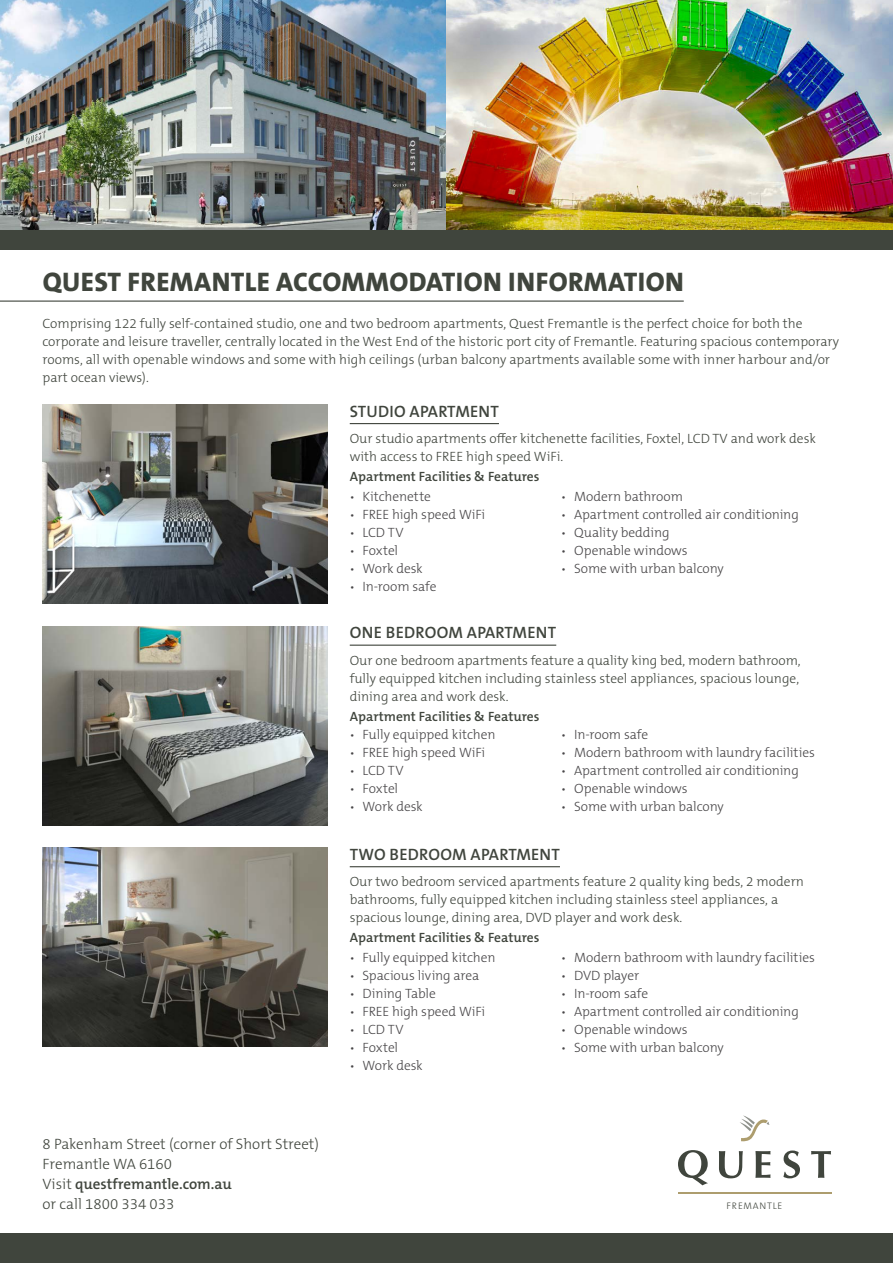
<style>
.page{position:relative;width:893px;height:1263px;background:#fff}
.page>*{position:absolute;margin:0;border:0;box-sizing:border-box;transform-origin:0 0}
.t1{font:800 27px "The Mix B W8";letter-spacing:.015em;color:#40453d}
.t2{font:600 16.5px "The Mix B W6";letter-spacing:.015em;color:#40453d}
.t3{font:300 15px/19.5px "The Mix B W3";color:#40453d}
.t4{font:600 15px "The Mix B W6";color:#40453d}
.t5{font:300 13.5px/18px "The Mix B W3";color:#40453d}
.t6{font:300 13.5px "The Mix B W3";letter-spacing:-.005em;color:#484648}
.t7{font:600 13.5px "The Mix B W6";color:#40453d}
.t8{font:300 9.6px "The Mix B W3";letter-spacing:.085em;color:#40453d}
.s1{font-family:"The Mix Os F";font-size:12px}
.s2{font-family:"The Mix B W3";font-weight:300}
</style>
<div class="page">
<hr style="left:0;top:301px;width:684px;height:1px;background:#40453d">
<hr style="left:350px;top:423px;width:149px;height:1px;background:#40453d">
<hr style="left:350px;top:645px;width:206px;height:1px;background:#40453d">
<hr style="left:350px;top:866px;width:210px;height:1px;background:#40453d">
<img style="left:0;top:0;width:446px;height:230px">
<img style="left:43px;top:404px;width:285px;height:199px">
<img style="left:43px;top:626px;width:285px;height:199px">
<img style="left:43px;top:847px;width:285px;height:200px">
<img style="left:446px;top:0;width:447px;height:230px">
<div style="left:0;top:230px;width:893px;height:20px;background:#40453d"></div>
<div style="left:0;top:1233px;width:893px;height:30px;background:#40453d"></div>
<svg style="left:740px;top:1115px;width:29px;height:27px"></svg>
<svg style="left:678px;top:1150px;width:30px;height:35px"></svg>
<svg style="left:719px;top:1151px;width:24px;height:27px"></svg>
<svg style="left:755px;top:1151px;width:15px;height:27px"></svg>
<svg style="left:783px;top:1150px;width:17px;height:28px"></svg>
<svg style="left:811px;top:1151px;width:20px;height:27px"></svg>
<hr style="left:678px;top:1192px;width:153px;height:1px;background:#ad9d6e">
<h1 class="t1" style="left:43px;top:265px;width:642px">QUEST FREMANTLE ACCOMMODATION INFORMATION</h1>
<p class="t5" style="left:43px;top:314px;width:798px">Comprising 122 fully self-contained studio, one and two bedroom apartments, Quest Fremantle is the perfect choice for both the corporate and leisure traveller, centrally located in the West End of the historic port city of Fremantle. Featuring spacious contemporary rooms, all with openable windows and some with high ceilings (urban balcony apartments available some with inner harbour and/or part ocean views).</p>
<p class="t2" style="left:350px;top:400px;width:151px">STUDIO APARTMENT</p>
<p class="t5" style="left:350px;top:430px;width:468px">Our studio apartments offer kitchenette facilities, Foxtel, LCD TV and work desk with access to FREE high speed WiFi.</p>
<p class="t7" style="left:350px;top:468px;width:191px">Apartment Facilities &amp; Features</p>
<p class="t6" style="left:350px;top:488px;width:83px"><span class="s1">•</span> Kitchenette</p>
<p class="t6" style="left:350px;top:506px;width:137px"><span class="s1">•</span> FREE high speed WiFi</p>
<p class="t6" style="left:350px;top:524px;width:55px"><span class="s1">•</span> LCD TV</p>
<p class="t6" style="left:350px;top:542px;width:50px"><span class="s1">•</span> Foxtel</p>
<p class="t6" style="left:350px;top:560px;width:74px"><span class="s1">•</span> Work desk</p>
<p class="t6" style="left:350px;top:578px;width:88px"><span class="s1">•</span> In-room safe</p>
<p class="t6" style="left:561px;top:488px;width:123px"><span class="s1">•</span> Modern bathroom</p>
<p class="t6" style="left:561px;top:506px;width:239px"><span class="s1">•</span> Apartment controlled air conditioning</p>
<p class="t6" style="left:561px;top:524px;width:110px"><span class="s1">•</span> Quality bedding</p>
<p class="t6" style="left:561px;top:542px;width:128px"><span class="s1">•</span> Openable windows</p>
<p class="t6" style="left:561px;top:560px;width:164px"><span class="s1">•</span> Some with urban balcony</p>
<p class="t2" style="left:350px;top:622px;width:208px">ONE BEDROOM APARTMENT</p>
<p class="t5" style="left:350px;top:651px;width:452px;text-align:justify">Our one bedroom apartments feature a quality king bed, modern bathroom, fully equipped kitchen including stainless steel appliances, spacious lounge, dining area and work desk.</p>
<p class="t7" style="left:350px;top:708px;width:191px">Apartment Facilities &amp; Features</p>
<p class="t6" style="left:350px;top:726px;width:147px"><span class="s1">•</span> Fully equipped kitchen</p>
<p class="t6" style="left:350px;top:744px;width:137px"><span class="s1">•</span> FREE high speed WiFi</p>
<p class="t6" style="left:350px;top:762px;width:55px"><span class="s1">•</span> LCD TV</p>
<p class="t6" style="left:350px;top:780px;width:50px"><span class="s1">•</span> Foxtel</p>
<p class="t6" style="left:350px;top:798px;width:74px"><span class="s1">•</span> Work desk</p>
<p class="t6" style="left:561px;top:726px;width:88px"><span class="s1">•</span> In-room safe</p>
<p class="t6" style="left:561px;top:744px;width:255px"><span class="s1">•</span> Modern bathroom with laundry facilities</p>
<p class="t6" style="left:561px;top:762px;width:239px"><span class="s1">•</span> Apartment controlled air conditioning</p>
<p class="t6" style="left:561px;top:780px;width:128px"><span class="s1">•</span> Openable windows</p>
<p class="t6" style="left:561px;top:798px;width:164px"><span class="s1">•</span> Some with urban balcony</p>
<p class="t2" style="left:350px;top:844px;width:212px">TWO BEDROOM APARTMENT</p>
<p class="t5" style="left:350px;top:873px;width:456px">Our two bedroom serviced apartments feature 2 quality king beds, 2 modern bathrooms, fully equipped kitchen including stainless steel appliances, a spacious lounge, dining area, DVD player and work desk.</p>
<p class="t7" style="left:350px;top:929px;width:191px">Apartment Facilities &amp; Features</p>
<p class="t3" style="left:43px;top:1134px;width:278px">8 Pakenham Street (corner of Short Street)<br>Fremantle WA 6160</p>
<p class="t4" style="left:43px;top:1174px;width:191px"><span class="s2">Visit</span> questfremantle.com.au</p>
<p class="t3" style="left:43px;top:1194px;width:133px">or call 1800 334 033</p>
<p class="t6" style="left:350px;top:948px;width:147px"><span class="s1">•</span> Fully equipped kitchen</p>
<p class="t6" style="left:350px;top:966px;width:131px"><span class="s1">•</span> Spacious living area</p>
<p class="t6" style="left:350px;top:984px;width:88px"><span class="s1">•</span> Dining Table</p>
<p class="t6" style="left:350px;top:1002px;width:137px"><span class="s1">•</span> FREE high speed WiFi</p>
<p class="t6" style="left:350px;top:1020px;width:55px"><span class="s1">•</span> LCD TV</p>
<p class="t6" style="left:350px;top:1038px;width:50px"><span class="s1">•</span> Foxtel</p>
<p class="t6" style="left:350px;top:1056px;width:74px"><span class="s1">•</span> Work desk</p>
<p class="t6" style="left:561px;top:948px;width:255px"><span class="s1">•</span> Modern bathroom with laundry facilities</p>
<p class="t6" style="left:561px;top:966px;width:79px"><span class="s1">•</span> DVD player</p>
<p class="t6" style="left:561px;top:984px;width:88px"><span class="s1">•</span> In-room safe</p>
<p class="t6" style="left:561px;top:1002px;width:239px"><span class="s1">•</span> Apartment controlled air conditioning</p>
<p class="t6" style="left:561px;top:1020px;width:128px"><span class="s1">•</span> Openable windows</p>
<p class="t6" style="left:561px;top:1038px;width:164px"><span class="s1">•</span> Some with urban balcony</p>
<p class="t8" style="left:727px;top:1199px;width:57px">FREMANTLE</p>
</div>
